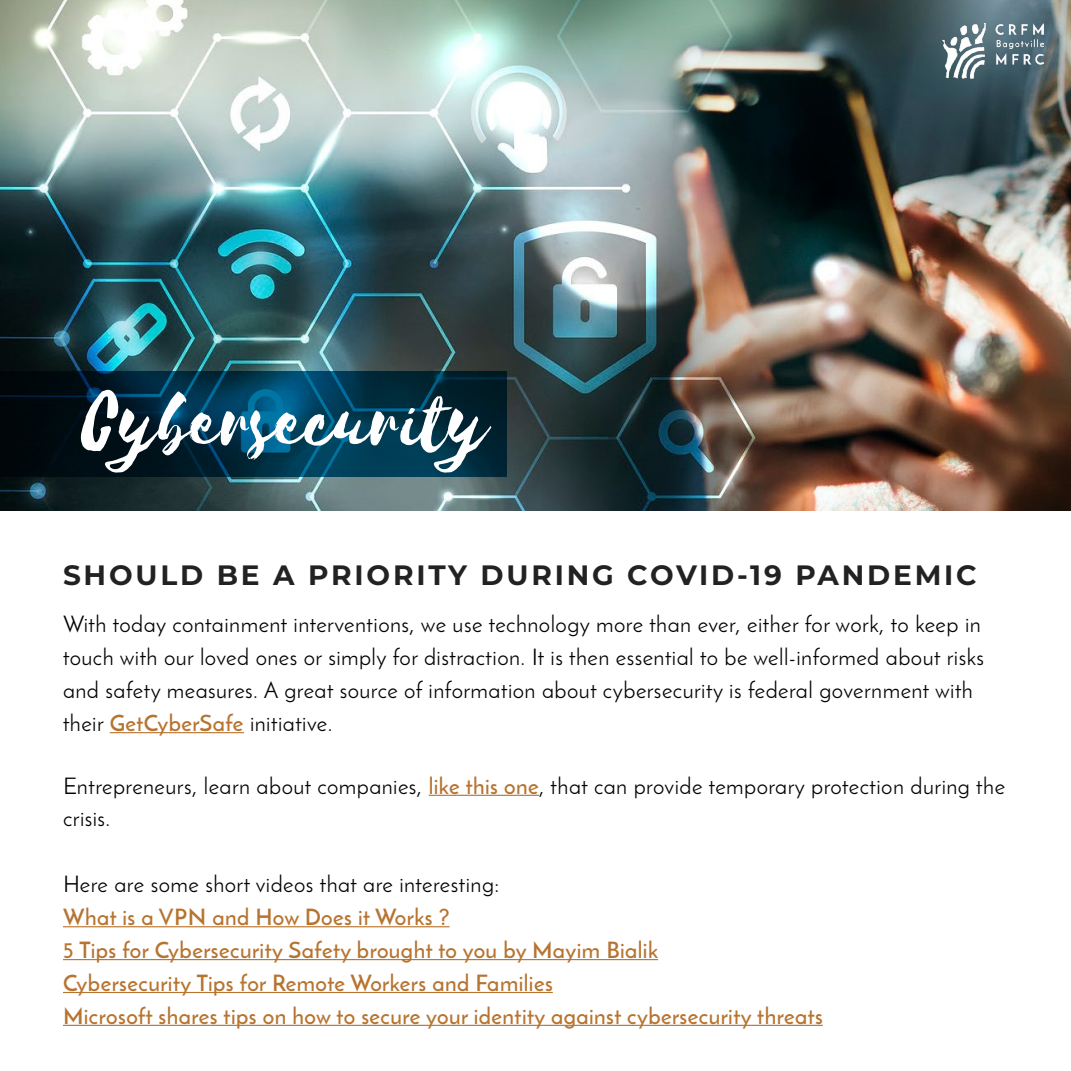
<style>
.page{position:relative;width:1071px;height:1071px;background:#fff}
.page>*{position:absolute;margin:0;border:0;box-sizing:border-box;transform-origin:0 0}
.t1{font:89.6px "Selima";color:#fff}
.t2{font:700 28px "Montserrat";letter-spacing:.1em;color:#222}
.t3{font:22.75px/32.9px "Josefin Sans";letter-spacing:.02em;color:#000}
.t4{font:600 22.75px/32.9px "Josefin Sans";letter-spacing:.02em;color:#b77430}
.s1{font-weight:600;color:#b77430}
</style>
<div class="page">
<img style="left:0;top:0;width:1071px;height:510px">
<svg style="left:0;top:371px;width:507px;height:106px;background:#002b3f"></svg>
<img style="left:942px;top:23px;width:101px;height:56px">
<hr style="left:110px;top:732px;width:134px;height:1px;background:#b77430">
<hr style="left:429px;top:795px;width:110px;height:1px;background:#b77430">
<hr style="left:63px;top:926px;width:387px;height:1px;background:#b77430">
<hr style="left:63px;top:959px;width:595px;height:1px;background:#b77430">
<hr style="left:63px;top:992px;width:490px;height:1px;background:#b77430">
<hr style="left:63px;top:1025px;width:760px;height:1px;background:#b77430">
<h1 class="t1" style="left:84px;top:373px;width:405px">Cybersecurity</h1>
<p class="t2" style="left:63px;top:555px;width:915px">SHOULD BE A PRIORITY DURING COVID-19 PANDEMIC</p>
<p class="t3" style="left:63px;top:608px;width:923px">With today containment interventions, we use technology more than ever, either for work, to keep in touch with our loved ones or simply for distraction. It is then essential to be well-informed about risks and safety measures. A great source of information about cybersecurity is federal government with their <span class="s1">GetCyberSafe</span> initiative.</p>
<p class="t3" style="left:63px;top:769px;width:944px">Entrepreneurs, learn about companies, <span class="s1">like this one</span>, that can provide temporary protection during the crisis.</p>
<p class="t3" style="left:63px;top:868px;width:438px">Here are some short videos that are interesting:</p>
<p class="t4" style="left:63px;top:900px;width:761px">What is a VPN and How Does it Works ?<br>5 Tips for Cybersecurity Safety brought to you by Mayim Bialik<br>Cybersecurity Tips for Remote Workers and Families<br>Microsoft shares tips on how to secure your identity against cybersecurity threats</p>
</div>
